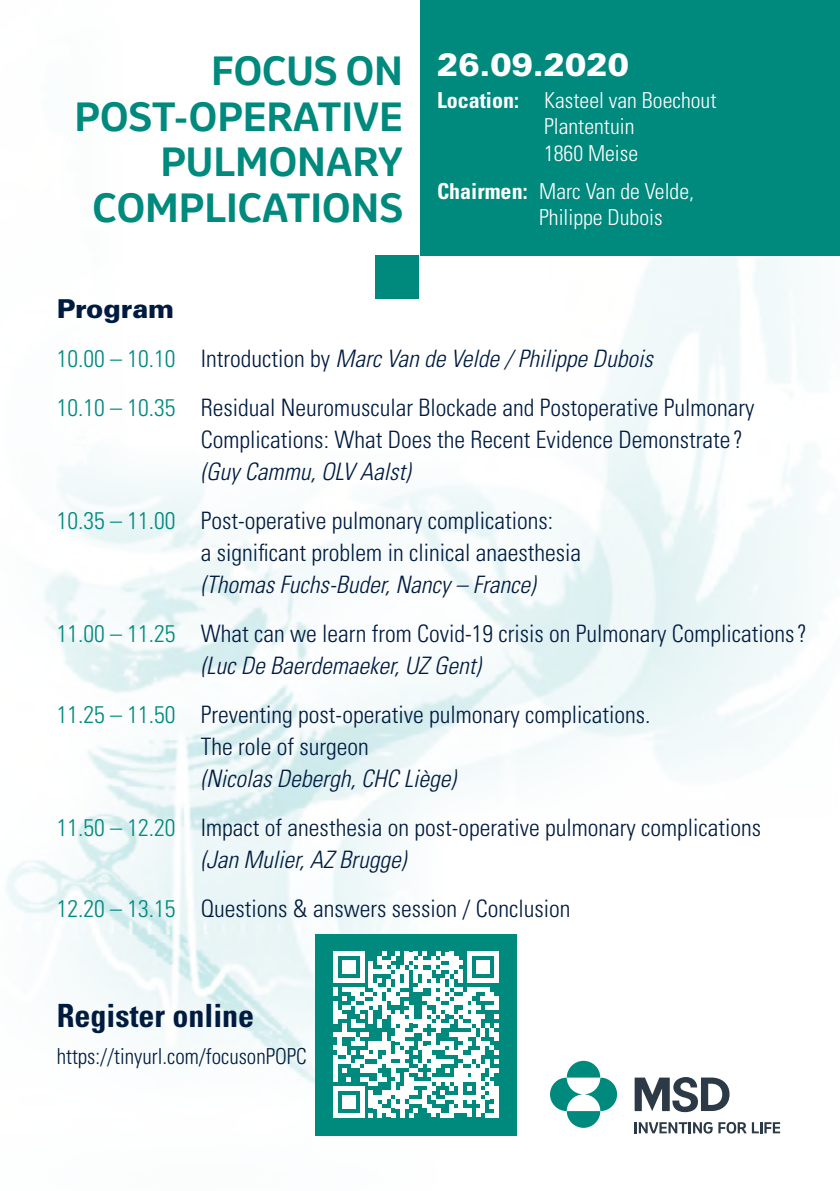
<style>
.page{position:relative;width:840px;height:1191px;background:#fff}
.page>*{position:absolute;margin:0;border:0;box-sizing:border-box;transform-origin:0 0}
.t1{font:700 38px/45.6px "Invention";color:#00897d;text-align:right}
.t2{font:700 condensed 32px "Univers LT Std";color:#001b3f}
.t3{font:900 32px "Univers LT Std";color:#fff}
.t4{font:900 26px "Univers LT Std";color:#001b3f}
.t5{font:300 condensed 24px/32px "Univers LT Std";color:#001b3f}
.t6{font:italic 300 condensed 24px "Univers LT Std";color:#001b3f}
.t7{font:300 condensed 22px/26.4px "Univers LT Std";color:#fff}
.t8{font:300 condensed 22px "Univers LT Std";color:#001b3f;scale:.96 1}
.s1{font-weight:700}
.s2{font-style:normal;color:#00897d}
.s3{font-style:normal}
.s4{color:#00897d}
.s5{font-style:italic}
</style>
<div class="page">
<img style="left:6px;top:255px;width:833px;height:881px">
<div style="left:420px;top:0;width:419px;height:255px;background:#00897d"></div>
<div style="left:375px;top:255px;width:44px;height:44px;background:#00897d"></div>
<div style="left:315px;top:933px;width:201px;height:202px;background:#00897d"></div>
<svg style="left:333px;top:951px;width:165px;height:166px"></svg>
<hr style="left:494px;top:1086px;width:4px;height:31px;background:#fff">
<svg style="left:549px;top:1060px;width:67px;height:67px"></svg>
<svg style="left:634px;top:1077px;width:95px;height:35px"></svg>
<svg style="left:634px;top:1122px;width:78px;height:11px"></svg>
<svg style="left:718px;top:1122px;width:61px;height:11px"></svg>
<p class="t1" style="left:75px;top:48px;width:330px">FOCUS ON<br>POST‑OPERATIVE<br>PULMONARY<br>COMPLICATIONS</p>
<p class="t3" style="left:437px;top:44px;width:194px">26.09.2020</p>
<p class="t7" style="left:543px;top:87px;width:174px;text-indent:-107px"><span class="s1">Location:</span> Kasteel van Boechout<br>Plantentuin<br>1860 Meise</p>
<p class="t7" style="left:539px;top:178px;width:156px;text-indent:-102px"><span class="s1">Chairmen:</span> Marc Van de Velde,<br>Philippe Dubois</p>
<p class="t4" style="left:57px;top:292px;width:119px">Program</p>
<p class="t6" style="left:57px;top:344px;width:597px"><span class="s2">10.00 – 10.10</span> <span class="s3">Introduction by</span> Marc Van de Velde / Philippe Dubois</p>
<p class="t5" style="left:201px;top:391px;width:555px;text-indent:-144px"><span class="s4">10.10 – 10.35</span> Residual Neuromuscular Blockade and Postoperative Pulmonary<br>Complications: What Does the Recent Evidence Demonstrate ? <span class="s5">(Guy Cammu, OLV Aalst)</span></p>
<p class="t5" style="left:201px;top:504px;width:381px;text-indent:-144px"><span class="s4">10.35 – 11.00</span> Post-operative pulmonary complications:<br>a significant problem in clinical anaesthesia <span class="s5">(Thomas Fuchs-Buder, Nancy – France)</span></p>
<p class="t5" style="left:201px;top:617px;width:607px;text-indent:-144px"><span class="s4">11.00 – 11.25</span> What can we learn from Covid-19 crisis on Pulmonary Complications? <span class="s5">(Luc De Baerdemaeker, UZ Gent)</span></p>
<p class="t5" style="left:201px;top:698px;width:451px;text-indent:-144px"><span class="s4">11.25 – 11.50</span> Preventing post-operative pulmonary complications.<br>The role of surgeon<br><span class="s5">(Nicolas Debergh, CHC Liège)</span></p>
<p class="t5" style="left:201px;top:811px;width:561px;text-indent:-144px"><span class="s4">11.50 – 12.20</span> Impact of anesthesia on post-operative pulmonary complications <span class="s5">(Jan Mulier, AZ Brugge)</span></p>
<p class="t5" style="left:57px;top:892px;width:515px"><span class="s4">12.20 – 13.15</span> Questions &amp; answers session / Conclusion</p>
<p class="t2" style="left:57px;top:995px;width:199px">Register online</p>
<p class="t8" style="left:57px;top:1043px;width:262px">https://tinyurl.com/focusonPOPC</p>
</div>
